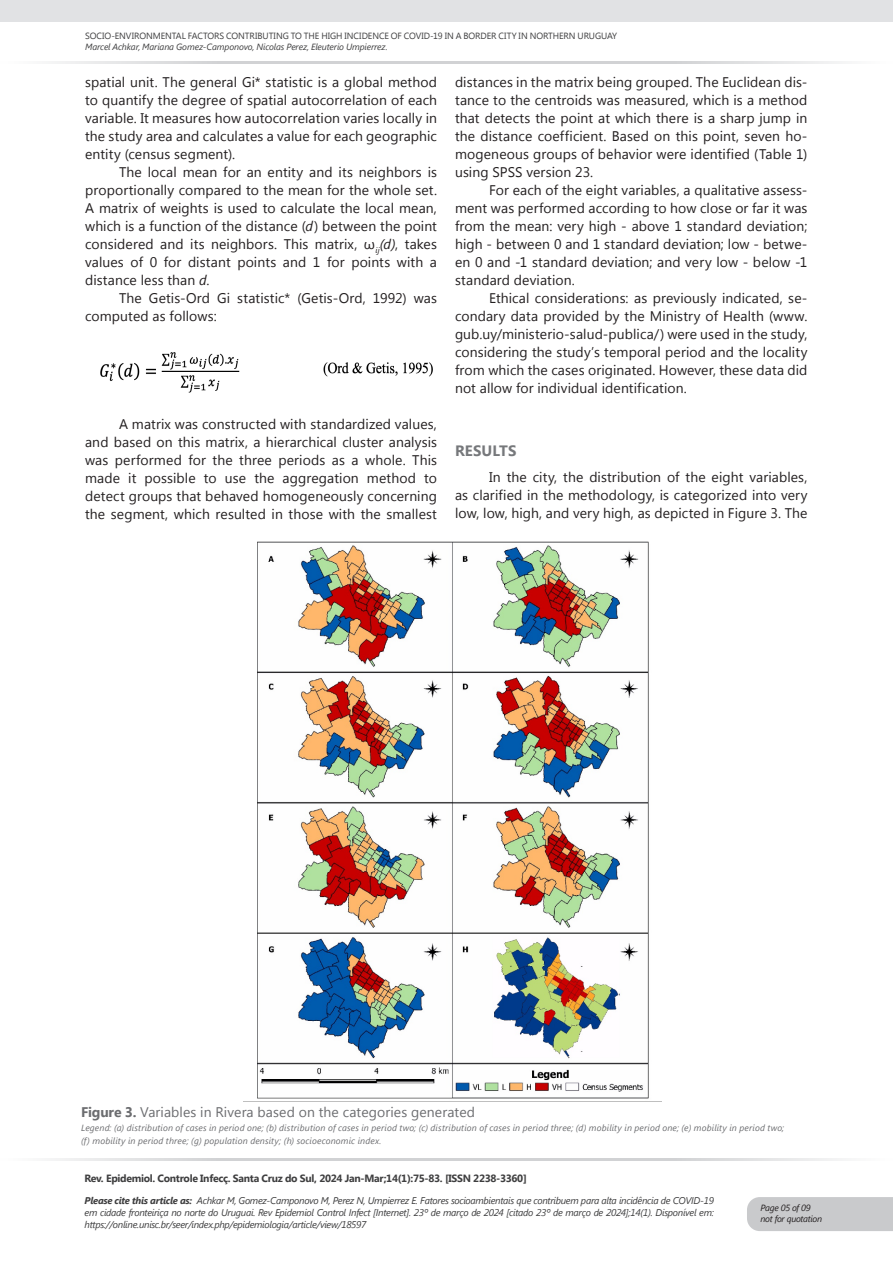
<style>
.page{position:relative;width:893px;height:1263px;background:#fff}
.page>*{position:absolute;margin:0;border:0;box-sizing:border-box;transform-origin:0 0}
.SESSAO{font:700 15px "Segoe UI";letter-spacing:.005em;color:#76787b}
.texto_ok{font:13.95px/18px "Segoe UI";letter-spacing:.005em;color:#231f20;text-align:justify}
.TABELA{font:13.95px "Segoe UI";letter-spacing:.01em;color:#6c6d70}
.t1{font:700 10.5px "Segoe UI";letter-spacing:-.03em;color:#3e3e3f}
.t2{font:italic 9.75px/11.7px "Segoe UI";letter-spacing:-.03em;color:#3e3e3f;text-align:justify}
.legenda_TABELA{font:italic 9px/13.5px "Segoe UI";letter-spacing:.02em;color:#6c6d70}
.t3{font:9px "Segoe UI";letter-spacing:-.005em;color:#3e3e3f}
.t4{font:italic 9px "Segoe UI";letter-spacing:-.01em;color:#3e3e3f}
.t5{font:italic 9px "Segoe UI";letter-spacing:-.03em;color:#231f20}
.s1{font-style:italic}
.s2{font-weight:700}
</style>
<div class="page">
<hr style="left:0;top:61px;width:447px;height:3px;background:#d1d2d4">
<hr style="left:446px;top:61px;width:447px;height:3px;background:#d1d2d4">
<div style="left:0;top:0;width:893px;height:21px;background:#e1e2e4"></div>
<div style="left:747px;top:1197px;width:146px;height:34px;background:#c9cacc"></div>
<hr style="left:0;top:1158px;width:446px;height:3px;background:#d1d2d4">
<hr style="left:446px;top:1158px;width:446px;height:3px;background:#d1d2d4">
<img style="left:100px;top:352px;width:333px;height:41px">
<img style="left:257px;top:541px;width:392px;height:558px">
<p class="t3" style="left:85px;top:29px;width:534px">SOCIO-ENVIRONMENTAL FACTORS CONTRIBUTING TO THE HIGH INCIDENCE OF COVID-19 IN A BORDER CITY IN NORTHERN URUGUAY</p>
<p class="t4" style="left:85px;top:40px;width:304px">Marcel Achkar, Mariana Gomez-Camponovo, Nicolas Perez, Eleuterio Umpierrez.</p>
<p class="texto_ok" style="left:85px;top:72px;width:353px">spatial unit. The general Gi* statistic is a global method to quantify the degree of spatial autocorrelation of each variable. It measures how autocorrelation varies locally in the study area and calculates a value for each geographic entity (census segment).</p>
<p class="texto_ok" style="left:85px;top:162px;width:353px;text-indent:34px">The local mean for an entity and its neighbors is proportionally compared to the mean for the whole set.<br>A matrix of weights is used to calculate the local mean, which is a function of the distance (<span class="s1">d</span>) between the point considered and its neighbors. This matrix, ω<sub>ij</sub><span class="s1">(d)</span>, takes values of 0 for distant points and 1 for points with a distance less than <span class="s1">d</span>.</p>
<p class="texto_ok" style="left:85px;top:288px;width:353px;text-indent:34px">The Getis-Ord Gi statistic* (Getis-Ord, 1992) was computed as follows:</p>
<p class="texto_ok" style="left:85px;top:414px;width:353px;text-indent:34px">A matrix was constructed with standardized values, and based on this matrix, a hierarchical cluster analysis was performed for the three periods as a whole. This made it possible to use the aggregation method to detect groups that behaved homogeneously concerning the segment, which resulted in those with the smallest</p>
<p class="texto_ok" style="left:455px;top:72px;width:354px">distances in the matrix being grouped. The Euclidean dis&shy;tance to the centroids was measured, which is a method that detects the point at which there is a sharp jump in the distance coefficient. Based on this point, seven ho&shy;mogeneous groups of behavior were identified (Table 1) using SPSS version 23.</p>
<p class="texto_ok" style="left:455px;top:180px;width:354px;text-indent:34px">For each of the eight variables, a qualitative assess&shy;ment was performed according to how close or far it was from the mean: very high - above 1 standard deviation; high - between 0 and 1 standard deviation; low - betwe&shy;en 0 and -1 standard deviation; and very low - below -1 standard deviation.</p>
<p class="texto_ok" style="left:455px;top:288px;width:354px;text-indent:34px">Ethical considerations: as previously indicated, se&shy;condary data provided by the Ministry of Health (www. gub.uy/ministerio-salud-publica/) were used in the study, considering the study’s temporal period and the locality from which the cases originated. However, these data did not allow for individual identification.</p>
<p class="SESSAO" style="left:455px;top:440px;width:63px">RESULTS</p>
<p class="texto_ok" style="left:455px;top:468px;width:354px;text-indent:34px">In the city, the distribution of the eight variables, as clarified in the methodology, is categorized into very low, low, high, and very high, as depicted in Figure 3. The</p>
<p class="TABELA" style="left:81px;top:1103px;width:396px"><span class="s2">Figure 3.</span> Variables in Rivera based on the categories generated</p>
<p class="legenda_TABELA" style="left:81px;top:1120px;width:705px">Legend: (a) distribution of cases in period one; (b) distribution of cases in period two; (c) distribution of cases in period three; (d) mobility in period one; (e) mobility in period two; (f) mobility in period three; (g) population density; (h) socioeconomic index.</p>
<p class="t1" style="left:85px;top:1170px;width:444px">Rev. Epidemiol. Controle Infecç. Santa Cruz do Sul, 2024 Jan-Mar;14(1):75-83. [ISSN 2238-3360]</p>
<p class="t2" style="left:85px;top:1194px;width:631px"><span class="s2">Please cite this article as:</span> Achkar M, Gomez-Camponovo M, Perez N, Umpierrez E. Fatores socioambientais que contribuem para alta incidência de COVID-19 em cidade fronteiriça no norte do Uruguai. Rev Epidemiol Control Infect [Internet]. 23º de março de 2024 [citado 23º de março de 2024];14(1). Disponível em: https://online.unisc.br/seer/index.php/epidemiologia/article/view/18597</p>
<p class="t5" style="left:760px;top:1201px;width:52px">Page 05 of 09</p>
<p class="t5" style="left:760px;top:1212px;width:63px">not for quotation</p>
</div>
